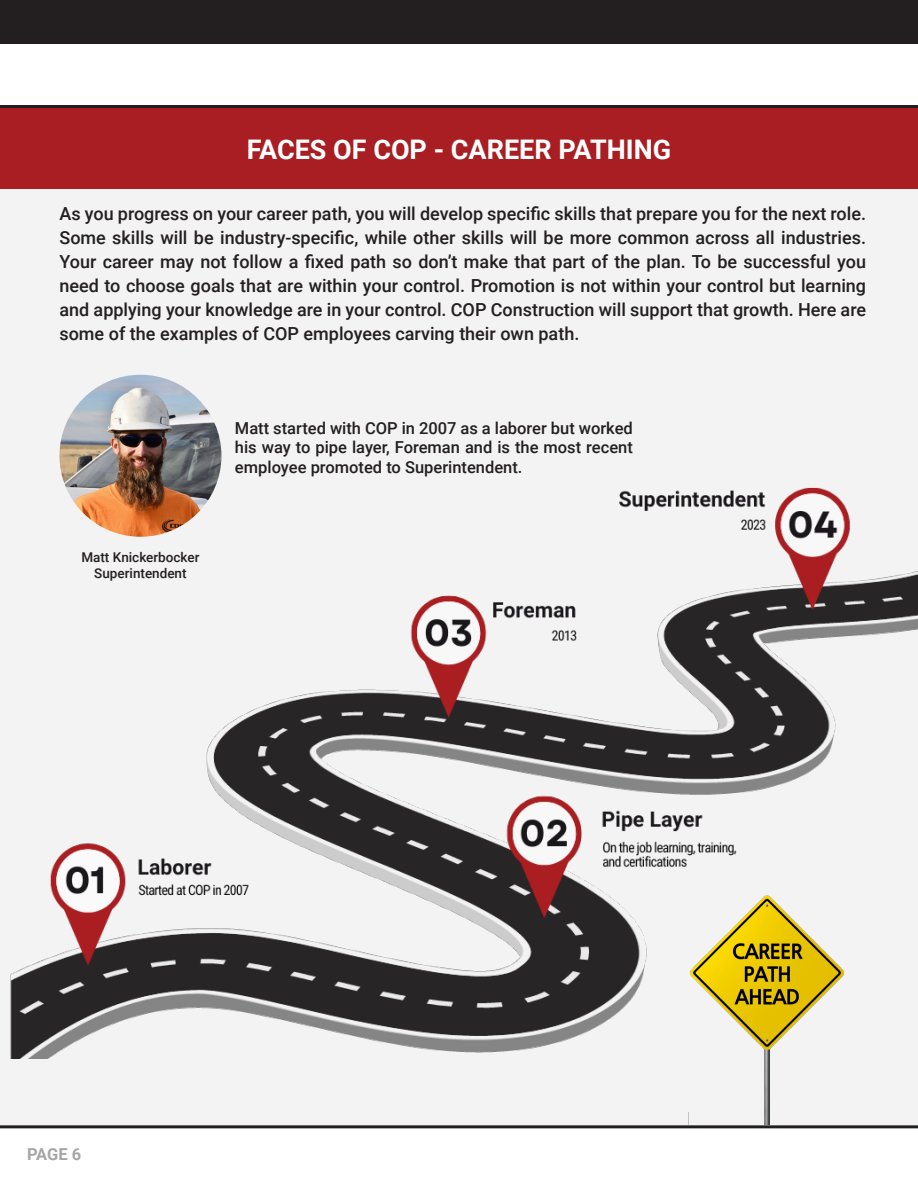
<style>
.page{position:relative;width:918px;height:1188px;background:#fff}
.page>*{position:absolute;margin:0;border:0;box-sizing:border-box;transform-origin:0 0}
.t1{font:700 27px "Roboto";color:#fff}
.t2{font:500 18px/24px "Roboto";color:#231f20;text-align:justify}
.t3{font:500 16.5px/19.5px "Roboto";color:#231f20;text-align:justify}
.t4{font:700 16.5px "Roboto";color:#a6a6a6}
.t5{font:500 13.5px "Roboto";color:#231f20}
</style>
<div class="page">
<div style="left:0;top:110px;width:918px;height:1017px;background:#f3f3f3"></div>
<div style="left:0;top:0;width:918px;height:43px;background:#231f20"></div>
<hr style="left:0;top:105px;width:918px;height:3px;background:#231f20">
<hr style="left:0;top:1125px;width:918px;height:3px;background:#231f20">
<div style="left:0;top:108px;width:918px;height:81px;background:#a81e22"></div>
<img style="left:688px;top:1059px;width:82px;height:66px">
<img style="left:11px;top:378px;width:907px;height:681px">
<img style="left:59px;top:375px;width:162px;height:162px;border-radius:81px">
<p class="t1" style="left:247px;top:130px;width:426px">FACES OF COP - CAREER PATHING</p>
<p class="t2" style="left:59px;top:201px;width:808px">As you progress on your career path, you will develop specific skills that prepare you for the next role.<br>Some skills will be industry-specific, while other skills will be more common across all industries.<br>Your career may not follow a fixed path so don’t make that part of the plan. To be successful you need to choose goals that are within your control. Promotion is not within your control but learning and applying your knowledge are in your control. COP Construction will support that growth. Here are some of the examples of COP employees carving their own path.</p>
<p class="t5" style="left:81px;top:547px;width:120px">Matt Knickerbocker</p>
<p class="t5" style="left:94px;top:564px;width:94px">Superintendent</p>
<p class="t3" style="left:235px;top:418px;width:399px">Matt started with COP in 2007 as a laborer but worked his way to pipe layer, Foreman and is the most recent employee promoted to Superintendent.</p>
<p class="t4" style="left:27px;top:1143px;width:56px">PAGE 6</p>
</div>
